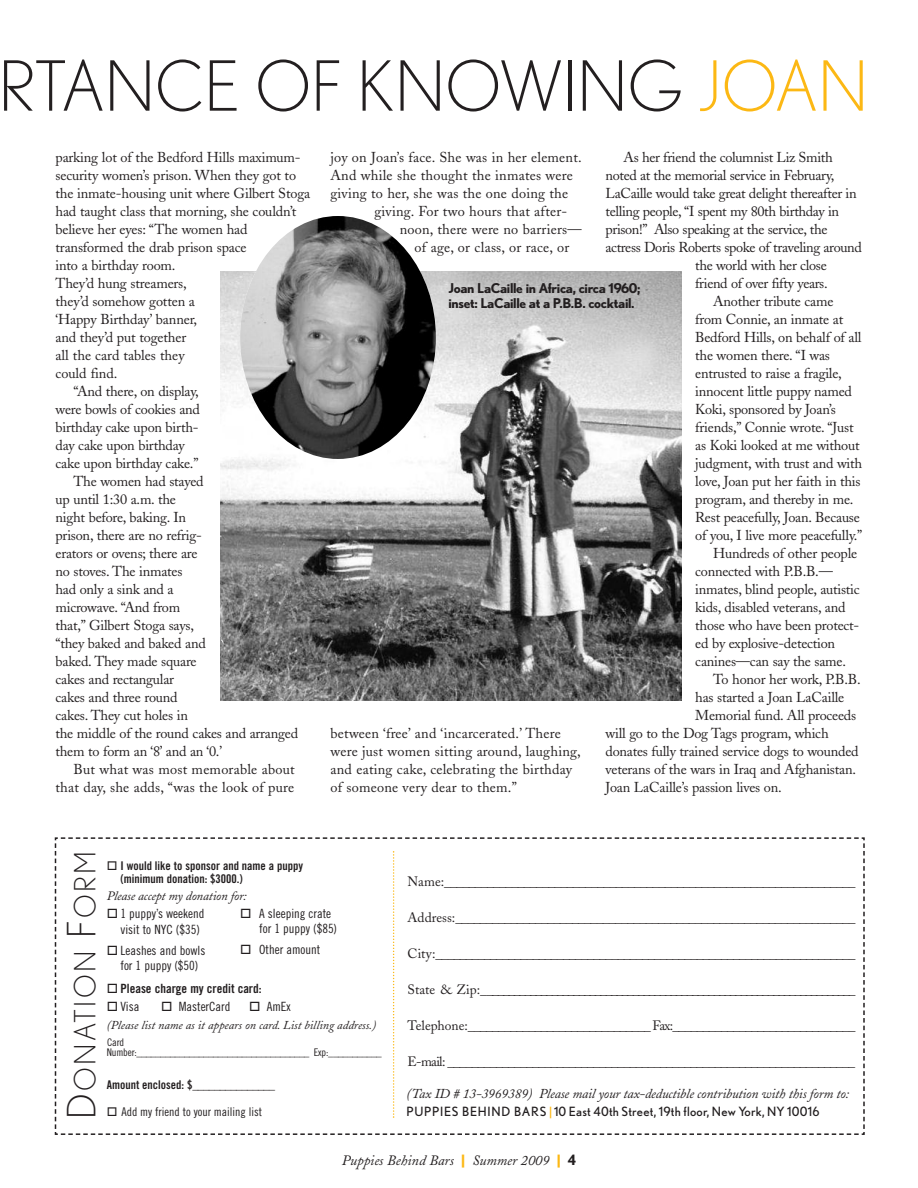
<style>
.page{position:relative;width:918px;height:1188px;background:#fff}
.page>*{position:absolute;margin:0;border:0;box-sizing:border-box;transform-origin:0 0}
.t1{font:300 69px "Nobel";color:#231f20}
.t2{font:300 29.25px "Nobel";letter-spacing:.08em;color:#231f20}
.t3{font:14.25px "Adobe Caslon";letter-spacing:-.015em;color:#231f20}
.t4{font:14.25px/18px "Adobe Caslon";letter-spacing:.015em;color:#231f20}
.t5{font:italic 14.25px "Adobe Caslon";color:#231f20}
.t6{font:13.5px "Adobe Caslon";color:#231f20}
.t7{font:italic 13.5px "Adobe Caslon";letter-spacing:-.01em;color:#231f20}
.t8{font:700 13.5px/15px "Nobel";letter-spacing:-.025em;color:#231f20}
.t9{font:12.75px/15px "Trade Gothic Cond Eighteen";color:#231f20}
.t10{font:12.75px "Nobel";letter-spacing:.02em;color:#231f20}
.t11{font:italic 12.75px "Adobe Caslon";letter-spacing:-.01em;color:#231f20}
.t12{font:12.75px "Trade Gothic Bold Cond Twenty";color:#231f20}
.t13{font:12px/13.5px "Trade Gothic Bold Cond Twenty";color:#231f20}
.t14{font:italic 12px "Adobe Caslon";color:#231f20}
.t15{font:12px "Trade Gothic Cond Eighteen";color:#231f20}
.t16{font:10.5px "Trade Gothic Cond Eighteen";letter-spacing:-.015em;color:#231f20}
.s1{color:#fcb814}
.s2{font-size:39px}
.s3{font-family:"Nobel";font-weight:700;font-style:normal;color:#fcb814}
.s4{font-family:"Nobel";font-weight:700;font-style:normal}
</style>
<div class="page">
<img style="left:220px;top:271px;width:462px;height:430px">
<img style="left:240px;top:216px;width:196px;height:243px;border-radius:50%">
<svg style="left:54px;top:837px;width:811px;height:298px"></svg>
<h1 class="t1" style="left:-1px;top:47px;width:871px">RTANCE OF KNOWING <span class="s1">JOAN</span></h1>
<p class="t3" style="left:56px;top:152px;width:247px">parking lot of the Bedford Hills maximum-</p>
<p class="t3" style="left:56px;top:170px;width:242px">security women’s prison. When they got to</p>
<p class="t3" style="left:55px;top:188px;width:256px">the inmate-housing unit where Gilbert Stoga</p>
<p class="t3" style="left:55px;top:206px;width:243px">had taught class that morning, she couldn’t</p>
<p class="t3" style="left:55px;top:224px;width:194px">believe her eyes: “The women had</p>
<p class="t3" style="left:55px;top:242px;width:193px">transformed the drab prison space</p>
<p class="t3" style="left:56px;top:260px;width:122px">into a birthday room.</p>
<p class="t3" style="left:55px;top:278px;width:133px">They’d hung streamers,</p>
<p class="t3" style="left:55px;top:296px;width:141px">they’d somehow gotten a</p>
<p class="t3" style="left:55px;top:314px;width:143px">‘Happy Birthday’ banner,</p>
<p class="t3" style="left:56px;top:332px;width:132px">and they’d put together</p>
<p class="t3" style="left:55px;top:350px;width:131px">all the card tables they</p>
<p class="t3" style="left:55px;top:368px;width:64px">could find.</p>
<p class="t3" style="left:74px;top:386px;width:127px">“And there, on display,</p>
<p class="t3" style="left:55px;top:404px;width:146px">were bowls of cookies and</p>
<p class="t3" style="left:55px;top:422px;width:145px">birthday cake upon birth-</p>
<p class="t3" style="left:55px;top:440px;width:131px">day cake upon birthday</p>
<p class="t3" style="left:55px;top:458px;width:145px">cake upon birthday cake.”</p>
<p class="t3" style="left:74px;top:476px;width:132px">The women had stayed</p>
<p class="t3" style="left:55px;top:494px;width:122px">up until 1:30 a.m. the</p>
<p class="t3" style="left:55px;top:512px;width:132px">night before, baking. In</p>
<p class="t3" style="left:55px;top:530px;width:148px">prison, there are no refrig-</p>
<p class="t3" style="left:55px;top:548px;width:143px">erators or ovens; there are</p>
<p class="t3" style="left:55px;top:566px;width:128px">no stoves. The inmates</p>
<p class="t3" style="left:55px;top:584px;width:120px">had only a sink and a</p>
<p class="t3" style="left:55px;top:602px;width:126px">microwave. “And from</p>
<p class="t3" style="left:55px;top:620px;width:140px">that,” Gilbert Stoga says,</p>
<p class="t3" style="left:55px;top:638px;width:152px">“they baked and baked and</p>
<p class="t3" style="left:55px;top:656px;width:143px">baked. They made square</p>
<p class="t3" style="left:55px;top:674px;width:120px">cakes and rectangular</p>
<p class="t3" style="left:55px;top:692px;width:124px">cakes and three round</p>
<p class="t3" style="left:55px;top:710px;width:134px">cakes. They cut holes in</p>
<p class="t3" style="left:55px;top:728px;width:244px">the middle of the round cakes and arranged</p>
<p class="t3" style="left:55px;top:746px;width:168px">them to form an ‘8’ and an ‘0.’</p>
<p class="t4" style="left:74px;top:762px;width:223px">But what was most memorable about</p>
<p class="t4" style="left:55px;top:780px;width:240px">that day, she adds, “was the look of pure</p>
<p class="t3" style="left:624px;top:152px;width:211px">As her friend the columnist Liz Smith</p>
<p class="t3" style="left:606px;top:170px;width:230px">noted at the memorial service in February,</p>
<p class="t3" style="left:606px;top:188px;width:253px">LaCaille would take great delight thereafter in</p>
<p class="t3" style="left:606px;top:206px;width:235px">telling people, “I spent my 80th birthday in</p>
<p class="t3" style="left:606px;top:224px;width:224px">prison!” Also speaking at the service, the</p>
<p class="t3" style="left:606px;top:242px;width:258px">actress Doris Roberts spoke of traveling around</p>
<p class="t3" style="left:695px;top:260px;width:133px">the world with her close</p>
<p class="t3" style="left:695px;top:278px;width:134px">friend of over fifty years.</p>
<p class="t3" style="left:713px;top:296px;width:122px">Another tribute came</p>
<p class="t3" style="left:695px;top:314px;width:150px">from Connie, an inmate at</p>
<p class="t3" style="left:695px;top:332px;width:168px">Bedford Hills, on behalf of all</p>
<p class="t3" style="left:695px;top:350px;width:136px">the women there. “I was</p>
<p class="t3" style="left:695px;top:368px;width:148px">entrusted to raise a fragile,</p>
<p class="t3" style="left:695px;top:386px;width:158px">innocent little puppy named</p>
<p class="t3" style="left:695px;top:404px;width:142px">Koki, sponsored by Joan’s</p>
<p class="t3" style="left:695px;top:422px;width:160px">friends,” Connie wrote. “Just</p>
<p class="t3" style="left:695px;top:440px;width:166px">as Koki looked at me without</p>
<p class="t3" style="left:695px;top:458px;width:168px">judgment, with trust and with</p>
<p class="t3" style="left:695px;top:476px;width:167px">love, Joan put her faith in this</p>
<p class="t3" style="left:695px;top:494px;width:160px">program, and thereby in me.</p>
<p class="t3" style="left:695px;top:512px;width:166px">Rest peacefully, Joan. Because</p>
<p class="t3" style="left:695px;top:530px;width:169px">of you, I live more peacefully.”</p>
<p class="t3" style="left:713px;top:548px;width:145px">Hundreds of other people</p>
<p class="t3" style="left:695px;top:566px;width:139px">connected with P.B.B.—</p>
<p class="t3" style="left:695px;top:584px;width:166px">inmates, blind people, autistic</p>
<p class="t3" style="left:695px;top:602px;width:152px">kids, disabled veterans, and</p>
<p class="t3" style="left:695px;top:620px;width:166px">those who have been protect-</p>
<p class="t3" style="left:695px;top:638px;width:141px">ed by explosive-detection</p>
<p class="t3" style="left:695px;top:656px;width:152px">canines—can say the same.</p>
<p class="t3" style="left:713px;top:674px;width:149px">To honor her work, P.B.B.</p>
<p class="t3" style="left:695px;top:692px;width:151px">has started a Joan LaCaille</p>
<p class="t3" style="left:695px;top:710px;width:162px">Memorial fund. All proceeds</p>
<p class="t3" style="left:606px;top:728px;width:225px">will go to the Dog Tags program, which</p>
<p class="t3" style="left:606px;top:746px;width:255px">donates fully trained service dogs to wounded</p>
<p class="t3" style="left:606px;top:764px;width:252px">veterans of the wars in Iraq and Afghanistan.</p>
<p class="t3" style="left:606px;top:782px;width:178px">Joan LaCaille’s passion lives on.</p>
<p class="t4" style="left:331px;top:150px;width:253px">joy on Joan’s face. She was in her element.</p>
<p class="t4" style="left:331px;top:168px;width:244px">And while she thought the inmates were</p>
<p class="t4" style="left:331px;top:186px;width:239px">giving to her, she was the one doing the</p>
<p class="t4" style="left:375px;top:204px;width:194px">giving. For two hours that after-</p>
<p class="t4" style="left:400px;top:222px;width:183px">noon, there were no barriers—</p>
<p class="t4" style="left:415px;top:240px;width:156px">of age, or class, or race, or</p>
<p class="t8" style="left:448px;top:281px;width:194px">Joan LaCaille in Africa, circa 1960; inset: LaCaille at a P.B.B. cocktail.</p>
<p class="t4" style="left:331px;top:726px;width:252px">between ‘free’ and ‘incarcerated.’ There were just women sitting around, laughing, and eating cake, celebrating the birthday of someone very dear to them.”</p>
<h2 class="t2" style="left:68px;top:1119px;width:269px;rotate:-90deg"><span class="s2">D</span>ONATION <span class="s2">F</span>ORM</h2>
<p class="t13" style="left:120px;top:860px;width:184px">I would like to sponsor and name a puppy (minimum donation: $3000.)</p>
<p class="t11" style="left:107px;top:891px;width:141px">Please accept my donation for:</p>
<p class="t9" style="left:120px;top:906px;width:85px;line-height:16.5px">1 puppy’s weekend visit to NYC ($35)</p>
<p class="t9" style="left:120px;top:944px;width:86px">Leashes and bowls for 1 puppy ($50)</p>
<p class="t12" style="left:120px;top:984px;width:143px">Please charge my credit card:</p>
<p class="t9" style="left:120px;top:1000px;width:20px">Visa</p>
<p class="t9" style="left:179px;top:1000px;width:53px">MasterCard</p>
<p class="t9" style="left:267px;top:1000px;width:26px">AmEx</p>
<p class="t14" style="left:107px;top:1021px;width:271px">(Please list name as it appears on card. List billing address.)</p>
<p class="t16" style="left:107px;top:1048px;width:277px">Number:____________________________________ Exp:___________</p>
<p class="t13" style="left:107px;top:1079px;width:170px">Amount enclosed: $_______________</p>
<p class="t15" style="left:121px;top:1107px;width:142px">Add my friend to your mailing list</p>
<p class="t9" style="left:259px;top:907px;width:79px">A sleeping crate for 1 puppy ($85)</p>
<p class="t9" style="left:259px;top:943px;width:63px">Other amount</p>
<p class="t16" style="left:107px;top:1039px;width:19px">Card</p>
<p class="t6" style="left:408px;top:876px;width:449px">Name:___________________________________________________________________</p>
<p class="t6" style="left:408px;top:912px;width:449px">Address:_________________________________________________________________</p>
<p class="t6" style="left:408px;top:948px;width:449px">City:_____________________________________________________________________</p>
<p class="t6" style="left:408px;top:984px;width:449px">State &amp; Zip:_____________________________________________________________________</p>
<p class="t6" style="left:408px;top:1020px;width:449px">Telephone:______________________________ Fax:______________________________</p>
<p class="t6" style="left:408px;top:1056px;width:449px">E-mail: ___________________________________________________________________</p>
<p class="t7" style="left:407px;top:1089px;width:444px">(Tax ID # 13-3969389) Please mail your tax-deductible contribution with this form to:</p>
<p class="t10" style="left:407px;top:1104px;width:414px">PUPPIES BEHIND BARS <span class="s1">|</span>10 East 40th Street, 19th floor, New York, NY 10016</p>
<p class="t5" style="left:342px;top:1155px;width:236px">Puppies Behind Bars <span class="s3">|</span> Summer 2009 <span class="s3">|</span> <span class="s4">4</span></p>
</div>
